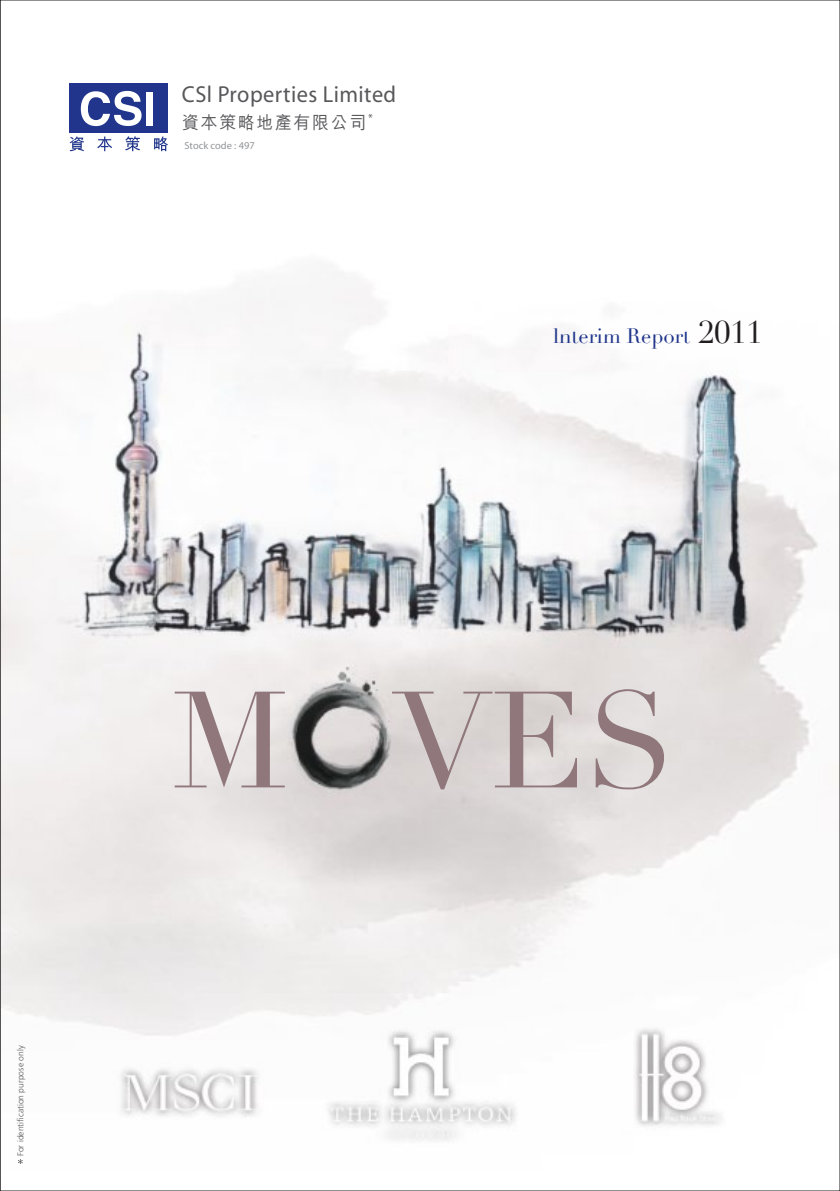
<style>
.page{position:relative;width:840px;height:1191px;background:#fff}
.page>*{position:absolute;margin:0;border:0;box-sizing:border-box;transform-origin:0 0}
.t1{font:134.4px "Didot";color:#8f777b}
.t2{font:23.2px "Myriad";letter-spacing:.02em;color:#58585b}
.t3{font:20.4px "Didot";color:#20358b}
.t4{font:500 17.8px "M Hei HK";letter-spacing:.1em;color:#58585b;scale:.95 1}
.t5{font:10.4px "Myriad";color:#939598}
.t6{font:300 8.6px "Frutiger LT Std";color:#58585b}
.s1{font-size:30.6px;color:#221e1f}
</style>
<div class="page">
<img style="left:2px;top:83px;width:816px;height:1058px">
<svg style="left:70px;top:136px;width:14px;height:15px"></svg>
<svg style="left:97px;top:137px;width:15px;height:14px"></svg>
<svg style="left:125px;top:136px;width:15px;height:15px"></svg>
<svg style="left:154px;top:136px;width:14px;height:15px"></svg>
<div style="left:70px;top:83px;width:98px;height:49px;background:#20358b"></div>
<svg style="left:81px;top:91px;width:60px;height:35px"></svg>
<div style="left:146px;top:92px;width:7px;height:33px;background:#fff"></div>
<svg style="left:18px;top:1159px;width:5px;height:5px"></svg>
<svg style="left:368px;top:114px;width:4px;height:4px"></svg>
<p class="t6" style="left:16px;top:1156px;width:112px;rotate:-90deg">For identification purpose only</p>
<h2 class="t2" style="left:182px;top:83px;width:216px">CSl Properties Limited</h2>
<h3 class="t4" style="left:182px;top:110px;width:195px">資本策略地產有限公司</h3>
<p class="t5" style="left:184px;top:141px;width:72px">Stock code : 497</p>
<h3 class="t3" style="left:552px;top:324px;width:211px">lnterim Report <span class="s1">2011</span></h3>
<h1 class="t1" style="left:171px;top:660px;width:505px">M VES</h1>
</div>
